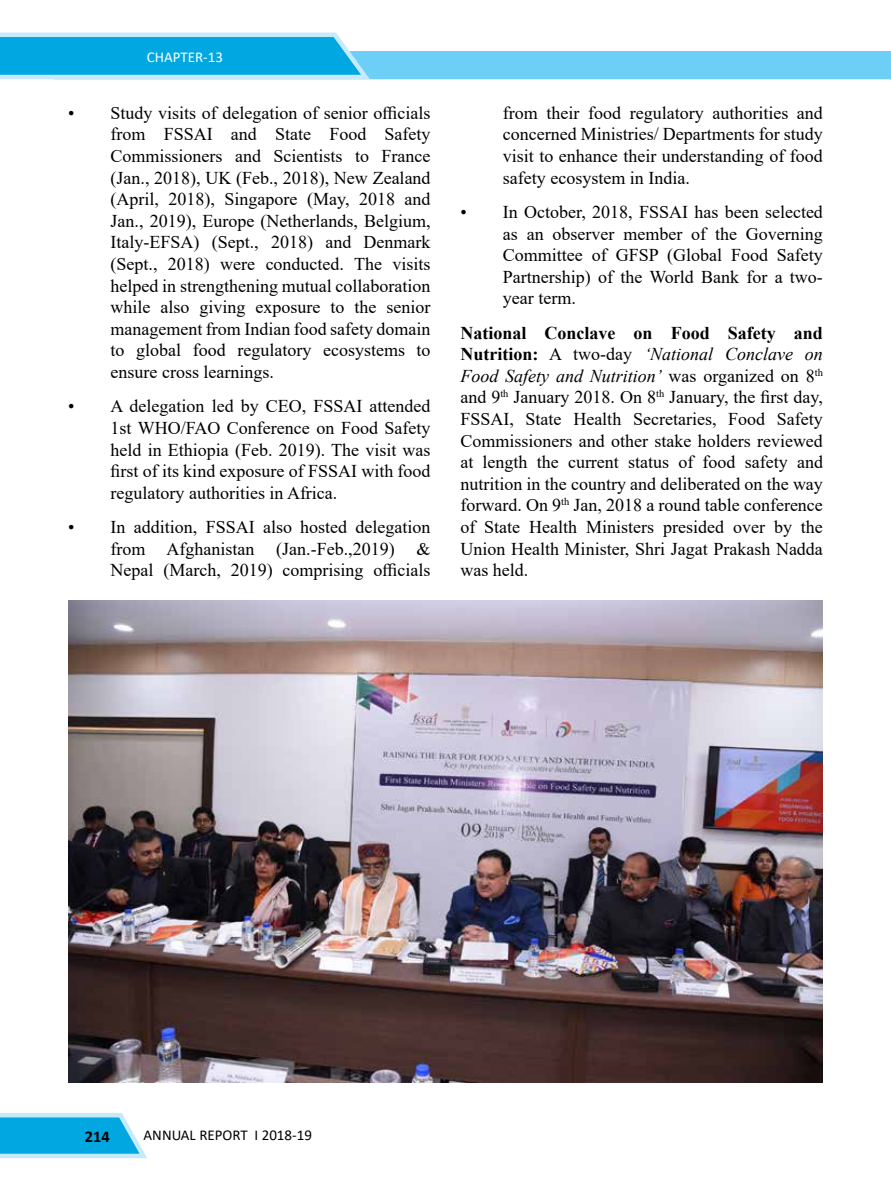
<style>
.page{position:relative;width:891px;height:1188px;background:#fff}
.page>*{position:absolute;margin:0;border:0;box-sizing:border-box;transform-origin:0 0}
.t1{font:18px/21.6px "Times New Roman";color:#000;text-align:justify}
.t2{font:700 16.5px "Calibri";color:#000}
.t3{font:15px "Calibri";color:#000}
.t4{font:15px "Calibri";color:#fff}
.s1{font-weight:700}
.s2{font-style:italic}
</style>
<div class="page">
<svg style="left:0;top:1113px;width:147px;height:46px"></svg>
<svg style="left:0;top:32px;width:891px;height:48px"></svg>
<img style="left:68px;top:601px;width:755px;height:482px">
<p class="t4" style="left:147px;top:46px;width:78px">CHAPTER-13</p>
<p class="t1" style="left:111px;top:101px;width:322px;text-indent:-43px">• Study visits of delegation of senior officials from FSSAI and State Food Safety Commissioners and Scientists to France (Jan., 2018), UK (Feb., 2018), New Zealand (April, 2018), Singapore (May, 2018 and Jan., 2019), Europe (Netherlands, Belgium, Italy-EFSA) (Sept., 2018) and Denmark (Sept., 2018) were conducted. The visits helped in strengthening mutual collaboration while also giving exposure to the senior management from Indian food safety domain to global food regulatory ecosystems to ensure cross learnings.</p>
<p class="t1" style="left:111px;top:395px;width:322px;text-indent:-43px">• A delegation led by CEO, FSSAI attended 1st WHO/FAO Conference on Food Safety held in Ethiopia (Feb. 2019). The visit was first of its kind exposure of FSSAI with food regulatory authorities in Africa.</p>
<p class="t1" style="left:111px;top:516px;width:322px;text-indent:-43px">• In addition, FSSAI also hosted delegation from Afghanistan (Jan.-Feb.,2019) &amp; Nepal (March, 2019) comprising officials</p>
<p class="t1" style="left:503px;top:101px;width:322px">from their food regulatory authorities and concerned Ministries/ Departments for study visit to enhance their understanding of food safety ecosystem in India.</p>
<p class="t1" style="left:503px;top:201px;width:322px;text-indent:-43px">• In October, 2018, FSSAI has been selected as an observer member of the Governing Committee of GFSP (Global Food Safety Partnership) of the World Bank for a two&shy;year term.</p>
<p class="t1" style="left:460px;top:321px;width:364px"><span class="s1">National Conclave on Food Safety and Nutrition:</span> A two-day <span class="s2">‘National Conclave on Food Safety and Nutrition’</span> was organized on 8<sup>th </sup>and 9<sup>th</sup> January 2018. On 8<sup>th</sup> January, the first day, FSSAI, State Health Secretaries, Food Safety Commissioners and other stake holders reviewed at length the current status of food safety and nutrition in the country and deliberated on the way forward. On 9<sup>th</sup> Jan, 2018 a round table conference of State Health Ministers presided over by the Union Health Minister, Shri Jagat Prakash Nadda was held.</p>
<p class="t2" style="left:85px;top:1125px;width:27px">214</p>
<p class="t3" style="left:144px;top:1124px;width:170px">ANNUAL REPORT I 2018-19</p>
</div>
